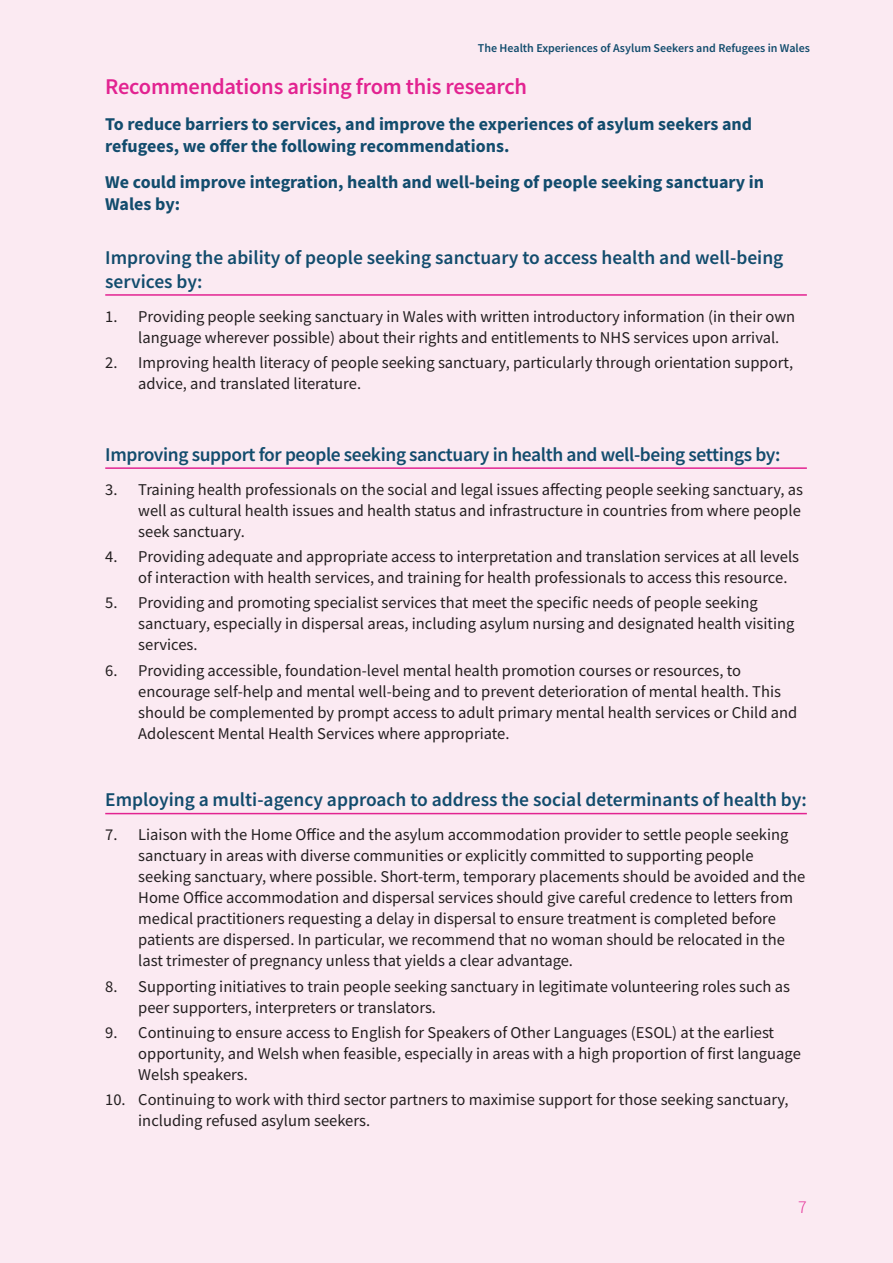
<style>
.page{position:relative;width:893px;height:1263px;background:#fbeaf2}
.page>*{position:absolute;margin:0;border:0;box-sizing:border-box;transform-origin:0 0}
.t1{font:600 22.5px "Source Sans Pro";letter-spacing:-.01em;color:#e22391}
.t2{font:600 19.5px/23.4px "Source Sans Pro";color:#124c6d}
.t3{font:600 19.5px "Source Sans Pro";letter-spacing:-.02em;color:#124c6d}
.t4{font:700 18px/22.5px "Source Sans Pro";color:#124c6d}
.t5{font:300 18px "Source Sans Pro";color:#e22391}
.t6{font:16.5px/21px "Source Sans Pro";color:#231f20}
.t7{font:600 12px "Source Sans Pro";color:#124c6d}
</style>
<div class="page">
<hr style="left:105px;top:294px;width:702px;height:2px;background:#e22391">
<hr style="left:105px;top:467px;width:702px;height:2px;background:#e22391">
<hr style="left:105px;top:813px;width:702px;height:1px;background:#e22391">
<p class="t7" style="left:478px;top:40px;width:334px">The Health Experiences of Asylum Seekers and Refugees in Wales</p>
<p class="t1" style="left:105px;top:72px;width:423px">Recommendations arising from this research</p>
<p class="t4" style="left:105px;top:112px;width:648px">To reduce barriers to services, and improve the experiences of asylum seekers and refugees, we offer the following recommendations.</p>
<p class="t4" style="left:105px;top:170px;width:660px">We could improve integration, health and well-being of people seeking sanctuary in<br>Wales by:</p>
<p class="t2" style="left:105px;top:246px;width:680px">Improving the ability of people seeking sanctuary to access health and well-being services by:</p>
<p class="t6" style="left:138px;top:305px;width:658px;text-indent:-33px">1. Providing people seeking sanctuary in Wales with written introductory information (in their own language wherever possible) about their rights and entitlements to NHS services upon arrival.</p>
<p class="t6" style="left:138px;top:352px;width:656px;text-indent:-33px">2. Improving health literacy of people seeking sanctuary, particularly through orientation support, advice, and translated literature.</p>
<p class="t3" style="left:105px;top:442px;width:677px">Improving support for people seeking sanctuary in health and well-being settings by:</p>
<p class="t6" style="left:138px;top:479px;width:666px;text-indent:-33px">3. Training health professionals on the social and legal issues affecting people seeking sanctuary, as well as cultural health issues and health status and infrastructure in countries from where people seek sanctuary.</p>
<p class="t6" style="left:138px;top:546px;width:662px;text-indent:-33px">4. Providing adequate and appropriate access to interpretation and translation services at all levels of interaction with health services, and training for health professionals to access this resource.</p>
<p class="t6" style="left:138px;top:592px;width:658px;text-indent:-33px">5. Providing and promoting specialist services that meet the specific needs of people seeking sanctuary, especially in dispersal areas, including asylum nursing and designated health visiting services.</p>
<p class="t6" style="left:138px;top:659px;width:661px;text-indent:-33px">6. Providing accessible, foundation-level mental health promotion courses or resources, to encourage self-help and mental well-being and to prevent deterioration of mental health. This should be complemented by prompt access to adult primary mental health services or Child and Adolescent Mental Health Services where appropriate.</p>
<p class="t2" style="left:105px;top:788px;width:703px">Employing a multi-agency approach to address the social determinants of health by:</p>
<p class="t6" style="left:138px;top:824px;width:668px;text-indent:-33px">7. Liaison with the Home Office and the asylum accommodation provider to settle people seeking sanctuary in areas with diverse communities or explicitly committed to supporting people seeking sanctuary, where possible. Short-term, temporary placements should be avoided and the Home Office accommodation and dispersal services should give careful credence to letters from medical practitioners requesting a delay in dispersal to ensure treatment is completed before patients are dispersed. In particular, we recommend that no woman should be relocated in the last trimester of pregnancy unless that yields a clear advantage.</p>
<p class="t6" style="left:138px;top:975px;width:653px;text-indent:-33px">8. Supporting initiatives to train people seeking sanctuary in legitimate volunteering roles such as peer supporters, interpreters or translators.</p>
<p class="t6" style="left:138px;top:1022px;width:664px;text-indent:-33px">9. Continuing to ensure access to English for Speakers of Other Languages (ESOL) at the earliest opportunity, and Welsh when feasible, especially in areas with a high proportion of first language<br>Welsh speakers.</p>
<p class="t6" style="left:138px;top:1089px;width:652px;text-indent:-33px">10. Continuing to work with third sector partners to maximise support for those seeking sanctuary, including refused asylum seekers.</p>
<p class="t5" style="left:798px;top:1196px;width:10px">7</p>
</div>
